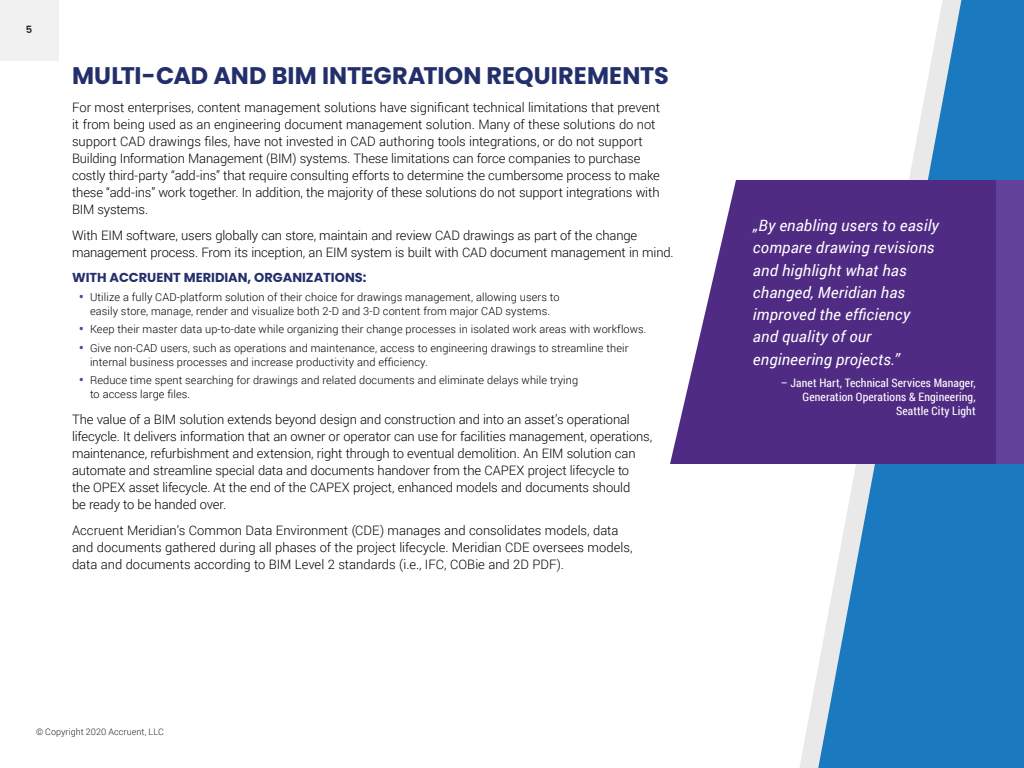
<style>
.page{position:relative;width:1024px;height:768px;background:#fff}
.page>*{position:absolute;margin:0;border:0;box-sizing:border-box;transform-origin:0 0}
.t1{font:700 24px "Poppins";color:#232f6b}
.t2{font:italic 15.6px/22.2px "Roboto";letter-spacing:.01em;color:#fff}
.t3{font:300 13px/17px "Roboto";letter-spacing:-.01em;color:#000}
.t4{font:700 13px "Poppins";color:#232f6b}
.t5{font:11.7px/14px "Roboto Condensed";letter-spacing:.01em;color:#fff;text-align:right}
.t6{font:300 11px/14px "Roboto";letter-spacing:.01em;color:#000}
.t7{font:600 10px "Poppins";color:#222223}
.t8{font:300 9px "Roboto";letter-spacing:.01em;color:#222223}
.s1{font-weight:900;font-size:12px;color:#62419a}
</style>
<div class="page">
<div style="left:0;top:0;width:58px;height:60px;background:#f1f1f2"></div>
<svg style="left:799px;top:671px;width:19px;height:97px"></svg>
<svg style="left:818px;top:0;width:206px;height:768px;fill:#1a79bf"></svg>
<svg style="left:670px;top:180px;width:326px;height:284px;background:#60408f"></svg>
<div style="left:996px;top:180px;width:28px;height:284px;background:#62419a"></div>
<p class="t7" style="left:26px;top:23px;width:8px">5</p>
<h1 class="t1" style="left:72px;top:62px;width:599px">MULTI-CAD AND BIM INTEGRATION REQUIREMENTS</h1>
<p class="t3" style="left:72px;top:98px;width:590px">For most enterprises, content management solutions have significant technical limitations that prevent it from being used as an engineering document management solution. Many of these solutions do not support CAD drawings files, have not invested in CAD authoring tools integrations, or do not support Building Information Management (BIM) systems. These limitations can force companies to purchase costly third-party “add-ins” that require consulting efforts to determine the cumbersome process to make these “add-ins” work together. In addition, the majority of these solutions do not support integrations with BIM systems.</p>
<p class="t3" style="left:72px;top:227px;width:603px">With EIM software, users globally can store, maintain and review CAD drawings as part of the change management process. From its inception, an EIM system is built with CAD document management in mind.</p>
<p class="t4" style="left:72px;top:270px;width:296px">WITH ACCRUENT MERIDIAN, ORGANIZATIONS:</p>
<p class="t6" style="left:79px;top:289px;width:482px;text-align:center"><span class="s1">•</span> Utilize a fully CAD-platform solution of their choice for drawings management, allowing users to easily store, manage, render and visualize both 2-D and 3-D content from major CAD systems.</p>
<p class="t6" style="left:79px;top:322px;width:569px"><span class="s1">•</span> Keep their master data up-to-date while organizing their change processes in isolated work areas with workflows.</p>
<p class="t6" style="left:90px;top:340px;width:540px;text-indent:-11px"><span class="s1">•</span> Give non-CAD users, such as operations and maintenance, access to engineering drawings to streamline their internal business processes and increase productivity and efficiency.</p>
<p class="t6" style="left:90px;top:373px;width:490px;text-indent:-11px"><span class="s1">•</span> Reduce time spent searching for drawings and related documents and eliminate delays while trying to access large files.</p>
<p class="t3" style="left:72px;top:410px;width:582px">The value of a BIM solution extends beyond design and construction and into an asset’s operational lifecycle. It delivers information that an owner or operator can use for facilities management, operations, maintenance, refurbishment and extension, right through to eventual demolition. An EIM solution can automate and streamline special data and documents handover from the CAPEX project lifecycle to<br>the OPEX asset lifecycle. At the end of the CAPEX project, enhanced models and documents should<br>be ready to be handed over.</p>
<p class="t3" style="left:72px;top:522px;width:562px">Accruent Meridian’s Common Data Environment (CDE) manages and consolidates models, data and documents gathered during all phases of the project lifecycle. Meridian CDE oversees models, data and documents according to BIM Level 2 standards (i.e., IFC, COBie and 2D PDF).</p>
<p class="t8" style="left:36px;top:726px;width:129px">© Copyright 2020 Accruent, LLC</p>
<p class="t2" style="left:753px;top:214px;width:188px">„By enabling users to easily compare drawing revisions and highlight what has changed, Meridian has improved the efficiency<br>and quality of our engineering projects.”</p>
<p class="t5" style="left:781px;top:375px;width:196px">– Janet Hart, Technical Services Manager,<br>Generation Operations &amp; Engineering,<br>Seattle City Light</p>
</div>
